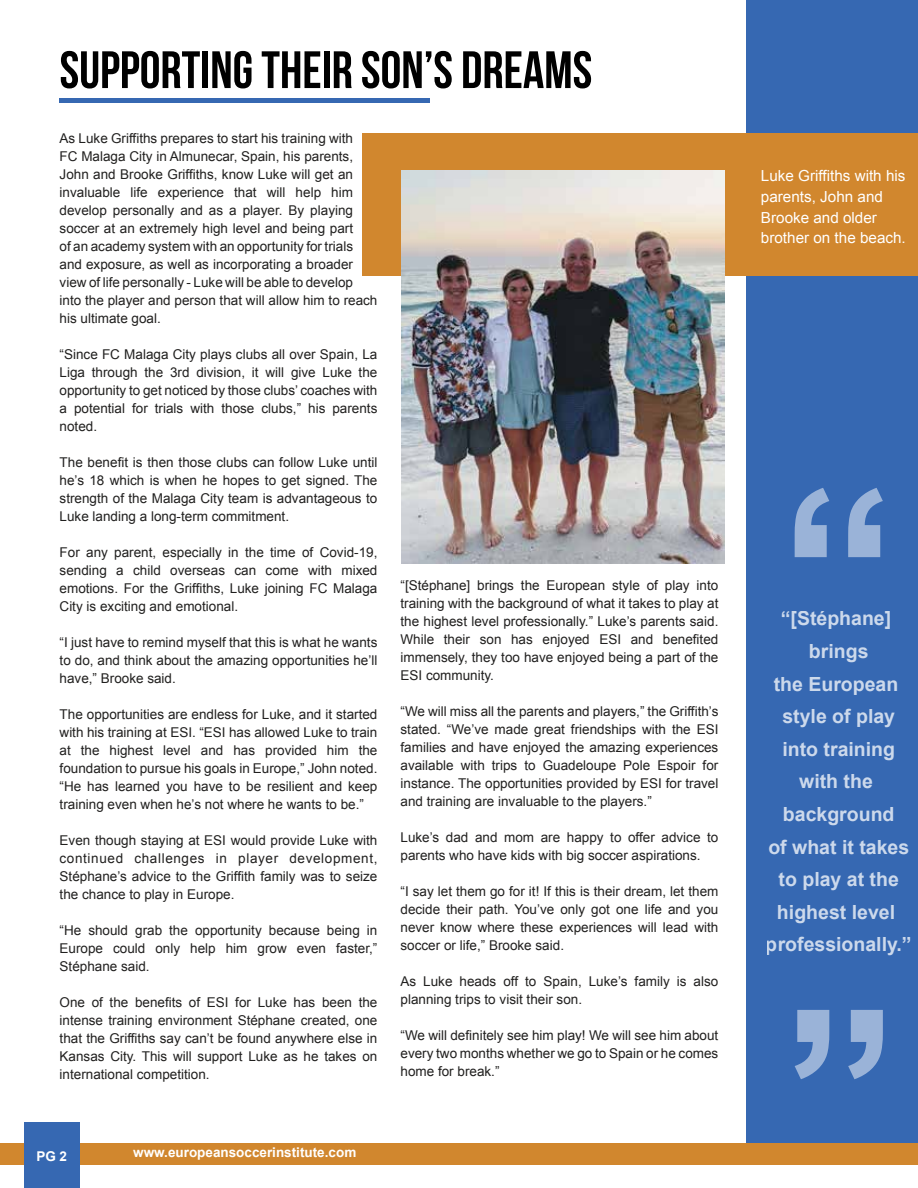
<style>
.page{position:relative;width:918px;height:1188px;background:#fff}
.page>*{position:absolute;margin:0;border:0;box-sizing:border-box;transform-origin:0 0}
.t1{font:52.5px "Bebas Neue";color:#000}
.t2{font:700 19.5px/32.5px "Arial";color:#fff;text-align:center}
.t3{font:15.3px/20.7px "Arial";color:#fff}
.t4{font:13.5px/18px "Arial";color:#21201f;text-align:justify}
.t5{font:700 13.5px "Arial";color:#fff}
</style>
<div class="page">
<div style="left:747px;top:0;width:171px;height:1188px;background:#3668b2"></div>
<div style="left:0;top:1143px;width:918px;height:23px;background:#d1872e"></div>
<div style="left:0;top:1166px;width:918px;height:22px;background:#fff"></div>
<svg style="left:795px;top:488px;width:88px;height:69px"></svg>
<svg style="left:795px;top:1010px;width:88px;height:69px"></svg>
<div style="left:24px;top:1122px;width:55px;height:66px;background:#3668b2"></div>
<div style="left:362px;top:134px;width:556px;height:142px;background:#d1872e"></div>
<hr style="left:60px;top:99px;width:370px;height:4px;background:#3668b2">
<img style="left:402px;top:171px;width:322px;height:392px">
<h1 class="t1" style="left:60px;top:41px;width:534px">SUPPORTING THEIR SON’S DREAMS</h1>
<p class="t4" style="left:60px;top:130px;width:319px;text-align:left">As Luke Griffiths prepares to start his training with<br>FC Malaga City in Almunecar, Spain, his parents, John and Brooke Griffiths, know Luke will get an invaluable life experience that will help him develop personally and as a player. By playing soccer at an extremely high level and being part<br>of an academy system with an opportunity for trials and exposure, as well as incorporating a broader view of life personally - Luke will be able to develop into the player and person that will allow him to reach his ultimate goal.</p>
<p class="t4" style="left:60px;top:346px;width:319px">“Since FC Malaga City plays clubs all over Spain, La Liga through the 3rd division, it will give Luke the opportunity to get noticed by those clubs’ coaches with a potential for trials with those clubs,” his parents noted.</p>
<p class="t4" style="left:60px;top:454px;width:319px">The benefit is then those clubs can follow Luke until he’s 18 which is when he hopes to get signed. The strength of the Malaga City team is advantageous to Luke landing a long-term commitment.</p>
<p class="t4" style="left:60px;top:544px;width:319px">For any parent, especially in the time of Covid-19, sending a child overseas can come with mixed emotions. For the Griffiths, Luke joining FC Malaga City is exciting and emotional.</p>
<p class="t4" style="left:60px;top:634px;width:319px">“I just have to remind myself that this is what he wants to do, and think about the amazing opportunities he’ll have,” Brooke said.</p>
<p class="t4" style="left:60px;top:706px;width:319px">The opportunities are endless for Luke, and it started with his training at ESI. “ESI has allowed Luke to train at the highest level and has provided him the foundation to pursue his goals in Europe,” John noted. “He has learned you have to be resilient and keep training even when he’s not where he wants to be.”</p>
<p class="t4" style="left:60px;top:832px;width:319px">Even though staying at ESI would provide Luke with continued challenges in player development, Stéphane’s advice to the Griffith family was to seize the chance to play in Europe.</p>
<p class="t4" style="left:60px;top:922px;width:319px">“He should grab the opportunity because being in Europe could only help him grow even faster,” Stéphane said.</p>
<p class="t4" style="left:60px;top:994px;width:319px">One of the benefits of ESI for Luke has been the intense training environment Stéphane created, one that the Griffiths say can’t be found anywhere else in Kansas City. This will support Luke as he takes on international competition.</p>
<p class="t4" style="left:401px;top:576px;width:319px">“[Stéphane] brings the European style of play into training with the background of what it takes to play at the highest level professionally.” Luke’s parents said.<br>While their son has enjoyed ESI and benefited immensely, they too have enjoyed being a part of the ESI community.</p>
<p class="t4" style="left:401px;top:702px;width:319px">“We will miss all the parents and players,” the Griffith’s stated. “We’ve made great friendships with the ESI families and have enjoyed the amazing experiences available with trips to Guadeloupe Pole Espoir for instance. The opportunities provided by ESI for travel and training are invaluable to the players.”</p>
<p class="t4" style="left:401px;top:828px;width:319px">Luke’s dad and mom are happy to offer advice to parents who have kids with big soccer aspirations.</p>
<p class="t4" style="left:401px;top:882px;width:319px">“I say let them go for it! If this is their dream, let them decide their path. You’ve only got one life and you never know where these experiences will lead with soccer or life,” Brooke said.</p>
<p class="t4" style="left:401px;top:972px;width:319px">As Luke heads off to Spain, Luke’s family is also planning trips to visit their son.</p>
<p class="t4" style="left:401px;top:1026px;width:319px">“We will definitely see him play! We will see him about every two months whether we go to Spain or he comes home for break.”</p>
<p class="t5" style="left:36px;top:1148px;width:32px">PG 2</p>
<p class="t5" style="left:133px;top:1144px;width:225px">www.europeansoccerinstitute.com</p>
<p class="t3" style="left:761px;top:166px;width:146px">Luke Griffiths with his parents, John and<br>Brooke and older brother on the beach.</p>
<h2 class="t2" style="left:766px;top:603px;width:147px">“[Stéphane] brings<br>the European style of play into training with the background<br>of what it takes to play at the highest level professionally.”</h2>
</div>
